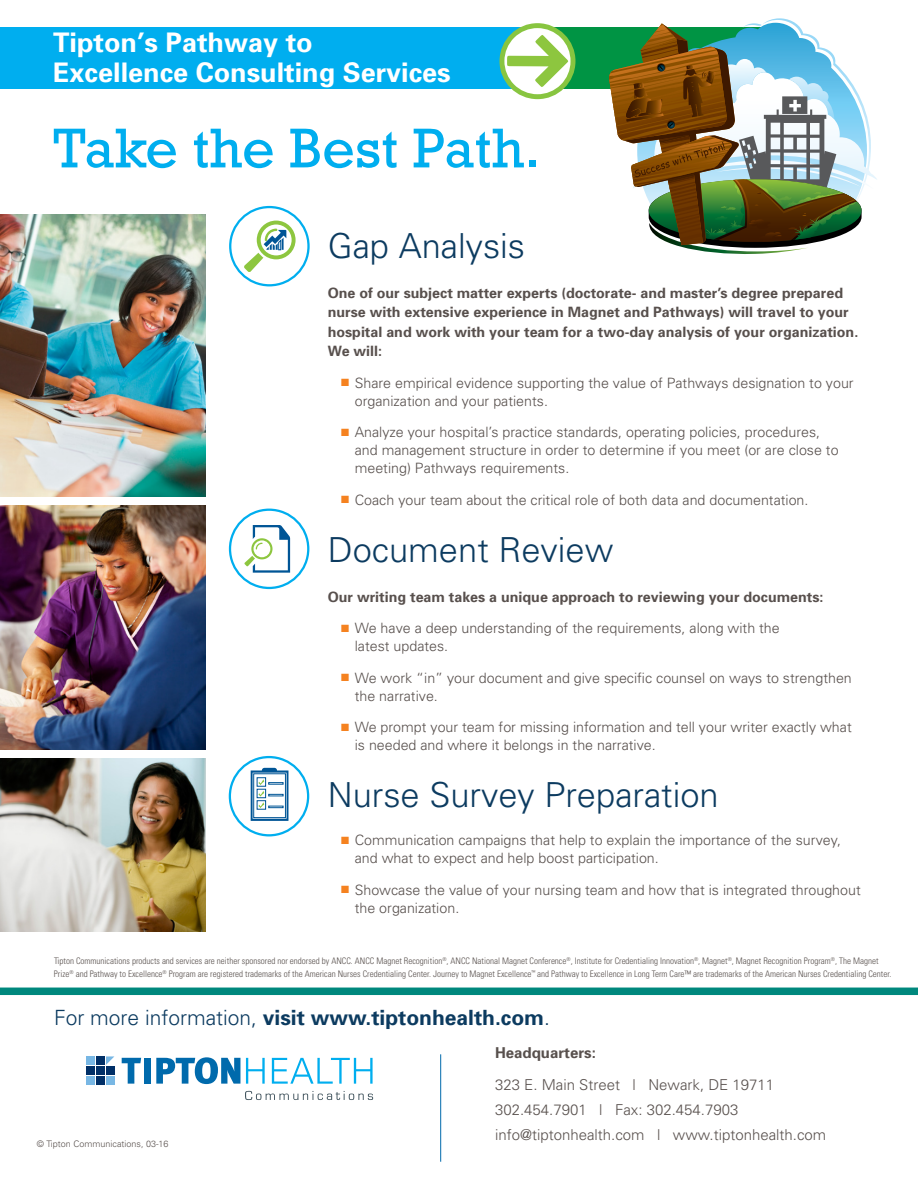
<style>
.page{position:relative;width:918px;height:1188px;background:#fff}
.page>*{position:absolute;margin:0;border:0;box-sizing:border-box;transform-origin:0 0}
.t1{font:57px "Rockwell";color:#00aeef}
.t2{font:300 34.5px "Univers";color:#0c3b60}
.t3{font:700 27px/30px "Univers";color:#fff}
.t4{font:700 21px "Univers";color:#0c3b60}
.t5{font:300 15px/24.8px "Univers";color:#58504d}
.t6{font:700 15px "Univers";color:#58504d}
.t7{font:300 14.25px/18px "Univers";color:#58504d}
.t8{font:700 14.25px/19.5px "Univers";color:#58504d}
.t9{font:300 condensed 9px/13.5px "Univers";color:#58504d}
.t10{font:300 9px "Univers";color:#58504d}
.s1{color:#f58220}
.s2{font-weight:300}
</style>
<div class="page">
<div style="left:0;top:27px;width:775px;height:62px;background:#00aeef"></div>
<div style="left:537px;top:27px;width:238px;height:62px;background:#009444"></div>
<svg style="left:499px;top:23px;width:77px;height:76px"></svg>
<svg style="left:122px;top:1058px;width:19px;height:26px"></svg>
<div style="left:144px;top:1058px;width:7px;height:26px;background:#006aac"></div>
<svg style="left:156px;top:1057px;width:84px;height:27px"></svg>
<svg style="left:245px;top:1091px;width:128px;height:9px"></svg>
<svg style="left:246px;top:1058px;width:19px;height:26px"></svg>
<svg style="left:272px;top:1058px;width:101px;height:26px"></svg>
<div style="left:86px;top:1056px;width:9px;height:9px;background:#78b7e4"></div>
<svg style="left:106px;top:1056px;width:8px;height:9px"></svg>
<div style="left:96px;top:1056px;width:9px;height:9px;background:#002f67"></div>
<div style="left:86px;top:1066px;width:9px;height:9px;background:#002f67"></div>
<div style="left:106px;top:1066px;width:8px;height:9px;background:#002f67"></div>
<div style="left:96px;top:1066px;width:9px;height:9px;background:#002f67"></div>
<div style="left:86px;top:1076px;width:9px;height:8px;background:#78b7e4"></div>
<div style="left:106px;top:1076px;width:8px;height:8px;background:#78b7e4"></div>
<div style="left:96px;top:1076px;width:9px;height:8px;background:#002f67"></div>
<div style="left:0;top:988px;width:918px;height:7px;background:#00887d"></div>
<hr style="left:440px;top:1054px;width:1px;height:108px;background:#006aac">
<div style="left:229px;top:206px;width:81px;height:80px;border:2px solid #00aeef;border-radius:50%"></div>
<svg style="left:244px;top:221px;width:52px;height:51px"></svg>
<div style="left:229px;top:509px;width:80px;height:80px;border:2px solid #00aeef;border-radius:50%"></div>
<svg style="left:244px;top:525px;width:46px;height:48px"></svg>
<div style="left:229px;top:756px;width:80px;height:80px;border:2px solid #00aeef;border-radius:50%"></div>
<svg style="left:251px;top:768px;width:37px;height:53px"></svg>
<img style="left:0;top:215px;width:206px;height:281px">
<img style="left:0;top:505px;width:206px;height:245px">
<img style="left:0;top:759px;width:206px;height:172px">
<svg style="left:609px;top:18px;width:268px;height:236px"></svg>
<h3 class="t3" style="left:53px;top:27px;width:399px">Tipton’s Pathway to<br>Excellence Consulting Services</h3>
<h1 class="t1" style="left:53px;top:115px;width:489px">Take the Best Path.</h1>
<h2 class="t2" style="left:328px;top:225px;width:199px">Gap Analysis</h2>
<p class="t8" style="left:328px;top:283px;width:532px">One of our subject matter experts (doctorate- and master’s degree prepared nurse with extensive experience in Magnet and Pathways) will travel to your hospital and work with your team for a two-day analysis of your organization.<br>We will:</p>
<p class="t7" style="left:355px;top:373px;width:500px;text-indent:-13px"><span class="s1">■</span> Share empirical evidence supporting the value of Pathways designation to your organization and your patients.</p>
<p class="t7" style="left:355px;top:423px;width:485px;text-indent:-13px"><span class="s1">■</span> Analyze your hospital’s practice standards, operating policies, procedures, and management structure in order to determine if you meet (or are close to meeting) Pathways requirements.</p>
<p class="t7" style="left:341px;top:490px;width:469px"><span class="s1">■</span> Coach your team about the critical role of both data and documentation.</p>
<h2 class="t2" style="left:328px;top:529px;width:287px">Document Review</h2>
<p class="t8" style="left:328px;top:586px;width:497px">Our writing team takes a unique approach to reviewing your documents:</p>
<p class="t7" style="left:355px;top:619px;width:427px;text-indent:-13px"><span class="s1">■</span> We have a deep understanding of the requirements, along with the latest updates.</p>
<p class="t7" style="left:355px;top:668px;width:499px;text-indent:-13px"><span class="s1">■</span> We work “in” your document and give specific counsel on ways to strengthen the narrative.</p>
<p class="t7" style="left:355px;top:718px;width:498px;text-indent:-13px"><span class="s1">■</span> We prompt your team for missing information and tell your writer exactly what is needed and where it belongs in the narrative.</p>
<h2 class="t2" style="left:328px;top:774px;width:393px">Nurse Survey Preparation</h2>
<p class="t7" style="left:355px;top:831px;width:488px;text-indent:-13px"><span class="s1">■</span> Communication campaigns that help to explain the importance of the survey, and what to expect and help boost participation.</p>
<p class="t7" style="left:355px;top:880px;width:508px;text-indent:-13px"><span class="s1">■</span> Showcase the value of your nursing team and how that is integrated throughout the organization.</p>
<p class="t9" style="left:54px;top:954px;width:839px">Tipton Communications products and services are neither sponsored nor endorsed by ANCC. ANCC Magnet Recognition<sup>®</sup>, ANCC National Magnet Conference<sup>®</sup>, Institute for Credentialing Innovation<sup>®</sup>, Magnet<sup>®</sup>, Magnet Recognition Program<sup>®</sup>, The Magnet<br>Prize<sup>®</sup> and Pathway to Excellence<sup>®</sup> Program are registered trademarks of the American Nurses Credentialing Center. Journey to Magnet Excellence<sup>™</sup> and Pathway to Excellence in Long Term Care™ are trademarks of the American Nurses Credentialing Center.</p>
<h3 class="t4" style="left:54px;top:1004px;width:497px"><span class="s2">For more information,</span> visit www.tiptonhealth.com<span class="s2">.</span></h3>
<p class="t10" style="left:37px;top:1139px;width:133px">© Tipton Communications, 03-16</p>
<p class="t6" style="left:495px;top:1043px;width:102px">Headquarters:</p>
<p class="t5" style="left:495px;top:1072px;width:333px">323 E. Main Street | Newark, DE 19711<br>302.454.7901 | Fax: 302.454.7903 info@tiptonhealth.com | www.tiptonhealth.com</p>
</div>
